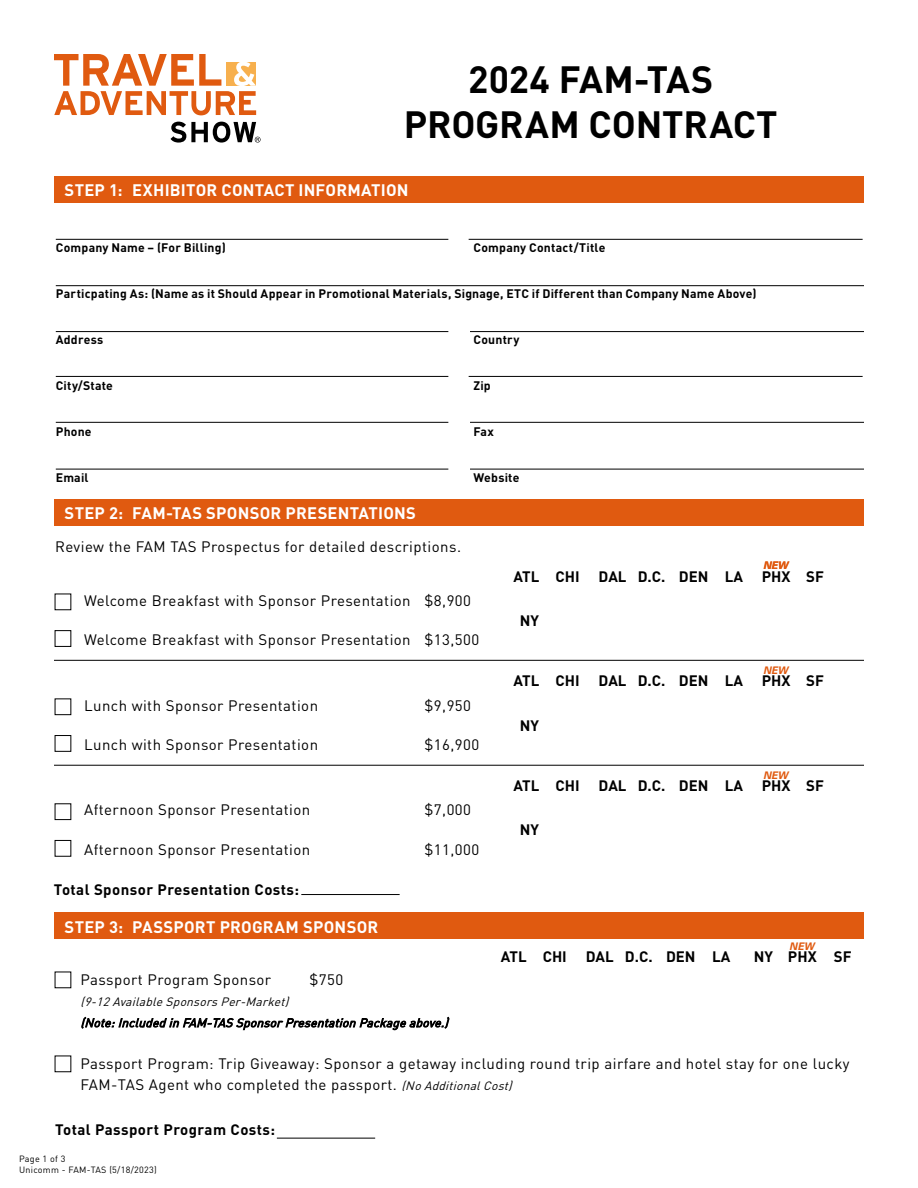
<style>
.page{position:relative;width:918px;height:1188px;background:#fff}
.page>*{position:absolute;margin:0;border:0;box-sizing:border-box;transform-origin:0 0}
.t1{font:700 37.5px/45px "DIN";letter-spacing:-.005em;color:#000;text-align:center}
.t2{font:700 16.5px "DIN";letter-spacing:.015em;color:#fff}
.t3{font:15px/21px "DIN";letter-spacing:.03em;color:#000}
.t4{font:700 15px "DIN";color:#000}
.t5{font:700 15px "DIN";letter-spacing:.03em;color:#000}
.t6{font:700 12.3px "DIN";letter-spacing:.015em;color:#000}
.t7{font:italic 12px/21px "DIN";color:#000}
.t8{font:italic 700 10.5px "Univers";color:#e05a10}
.t9{font:9px/10.5px "DIN";letter-spacing:.03em;color:#000}
.s1{font-style:italic;font-size:12px}
</style>
<div class="page">
<svg style="left:54px;top:54px;width:202px;height:61px"></svg>
<svg style="left:171px;top:122px;width:90px;height:21px"></svg>
<hr style="left:56px;top:239px;width:392px;height:1px;background:#000">
<hr style="left:469px;top:239px;width:394px;height:1px;background:#000">
<hr style="left:56px;top:285px;width:808px;height:1px;background:#000">
<hr style="left:56px;top:331px;width:392px;height:1px;background:#000">
<hr style="left:470px;top:331px;width:394px;height:1px;background:#000">
<hr style="left:56px;top:376px;width:392px;height:1px;background:#000">
<hr style="left:469px;top:376px;width:394px;height:1px;background:#000">
<hr style="left:56px;top:422px;width:392px;height:1px;background:#000">
<hr style="left:470px;top:422px;width:394px;height:1px;background:#000">
<hr style="left:56px;top:469px;width:392px;height:1px;background:#000">
<hr style="left:470px;top:469px;width:394px;height:1px;background:#000">
<div style="left:54px;top:176px;width:810px;height:27px;background:#e05a10"></div>
<div style="left:54px;top:499px;width:810px;height:27px;background:#e05a10"></div>
<div style="left:54px;top:912px;width:810px;height:27px;background:#e05a10"></div>
<hr style="left:301px;top:894px;width:99px;height:1px;background:#000">
<hr style="left:277px;top:1138px;width:98px;height:1px;background:#000">
<div style="left:55px;top:699px;width:16px;height:16px;border:1px solid #000"></div>
<div style="left:55px;top:735px;width:16px;height:17px;border:1px solid #000"></div>
<div style="left:55px;top:804px;width:16px;height:16px;border:1px solid #000"></div>
<div style="left:55px;top:840px;width:16px;height:16px;border:1px solid #000"></div>
<hr style="left:54px;top:765px;width:810px;height:1px;background:#000">
<hr style="left:54px;top:660px;width:810px;height:1px;background:#000">
<div style="left:55px;top:630px;width:16px;height:17px;border:1px solid #000"></div>
<h1 class="t1" style="left:404px;top:56px;width:375px">2024 FAM-TAS<br>PROGRAM CONTRACT</h1>
<p class="t2" style="left:65px;top:179px;width:345px">STEP 1: EXHIBITOR CONTACT INFORMATION</p>
<p class="t6" style="left:56px;top:240px;width:172px">Company Name – (For Billing)</p>
<p class="t6" style="left:473px;top:240px;width:133px">Company Contact/Title</p>
<p class="t6" style="left:56px;top:286px;width:702px">Particpating As: (Name as it Should Appear in Promotional Materials, Signage, ETC if Different than Company Name Above)</p>
<p class="t6" style="left:56px;top:332px;width:49px">Address</p>
<p class="t6" style="left:473px;top:332px;width:48px">Country</p>
<p class="t6" style="left:56px;top:378px;width:59px">City/State</p>
<p class="t6" style="left:473px;top:378px;width:19px">Zip</p>
<p class="t6" style="left:56px;top:424px;width:37px">Phone</p>
<p class="t6" style="left:473px;top:424px;width:22px">Fax</p>
<p class="t6" style="left:56px;top:469px;width:34px">Email</p>
<p class="t6" style="left:473px;top:469px;width:47px">Website</p>
<p class="t2" style="left:65px;top:503px;width:353px">STEP 2: FAM-TAS SPONSOR PRESENTATIONS</p>
<p class="t3" style="left:55px;top:536px;width:408px">Review the FAM TAS Prospectus for detailed descriptions.</p>
<p class="t3" style="left:84px;top:589px;width:388px">Welcome Breakfast with Sponsor Presentation $8,900</p>
<p class="t3" style="left:84px;top:629px;width:397px">Welcome Breakfast with Sponsor Presentation $13,500</p>
<p class="t3" style="left:84px;top:694px;width:236px">Lunch with Sponsor Presentation</p>
<p class="t3" style="left:425px;top:694px;width:48px">$9,950</p>
<p class="t3" style="left:84px;top:734px;width:236px">Lunch with Sponsor Presentation</p>
<p class="t3" style="left:425px;top:734px;width:56px">$16,900</p>
<p class="t3" style="left:84px;top:799px;width:228px">Afternoon Sponsor Presentation</p>
<p class="t3" style="left:425px;top:799px;width:48px">$7,000</p>
<p class="t3" style="left:84px;top:839px;width:228px">Afternoon Sponsor Presentation</p>
<p class="t3" style="left:425px;top:839px;width:56px">$11,000</p>
<p class="t5" style="left:54px;top:880px;width:247px">Total Sponsor Presentation Costs:</p>
<p class="t2" style="left:65px;top:916px;width:315px">STEP 3: PASSPORT PROGRAM SPONSOR</p>
<p class="t8" style="left:763px;top:559px;width:27px">NEW</p>
<p class="t4" style="left:514px;top:566px;width:68px">ATL CHI</p>
<p class="t4" style="left:599px;top:566px;width:227px">DAL D.C. DEN LA PHX SF</p>
<p class="t4" style="left:520px;top:610px;width:21px">NY</p>
<p class="t8" style="left:763px;top:664px;width:27px">NEW</p>
<p class="t4" style="left:514px;top:671px;width:68px">ATL CHI</p>
<p class="t4" style="left:599px;top:671px;width:227px">DAL D.C. DEN LA PHX SF</p>
<p class="t4" style="left:520px;top:715px;width:21px">NY</p>
<p class="t8" style="left:763px;top:769px;width:27px">NEW</p>
<p class="t4" style="left:514px;top:776px;width:68px">ATL CHI</p>
<p class="t4" style="left:599px;top:776px;width:227px">DAL D.C. DEN LA PHX SF</p>
<p class="t4" style="left:520px;top:820px;width:21px">NY</p>
<p class="t8" style="left:789px;top:940px;width:27px">NEW</p>
<p class="t4" style="left:501px;top:947px;width:68px">ATL CHI</p>
<p class="t4" style="left:586px;top:947px;width:146px">DAL D.C. DEN LA</p>
<p class="t4" style="left:754px;top:947px;width:99px">NY PHX SF</p>
<p class="t3" style="left:81px;top:969px;width:192px">Passport Program Sponsor</p>
<p class="t3" style="left:309px;top:969px;width:35px">$750</p>
<p class="t7" style="left:81px;top:991px;width:373px">(9-12AvailableSponsorsPer-Market)<br>(Note:Includedin FAM-TAS SponsorPresentation Packageabove.)</p>
<p class="t3" style="left:81px;top:1053px;width:771px">Passport Program: Trip Giveaway: Sponsor a getaway including round trip airfare and hotel stay for one lucky<br>FAM-TAS Agent who completed the passport. <span class="s1">(NoAdditionalCost)</span></p>
<p class="t5" style="left:55px;top:1120px;width:222px">Total Passport Program Costs:</p>
<p class="t9" style="left:19px;top:1153px;width:139px">Page 1 of 3<br>Unicomm - FAM-TAS (5/18/2023)</p>
</div>
